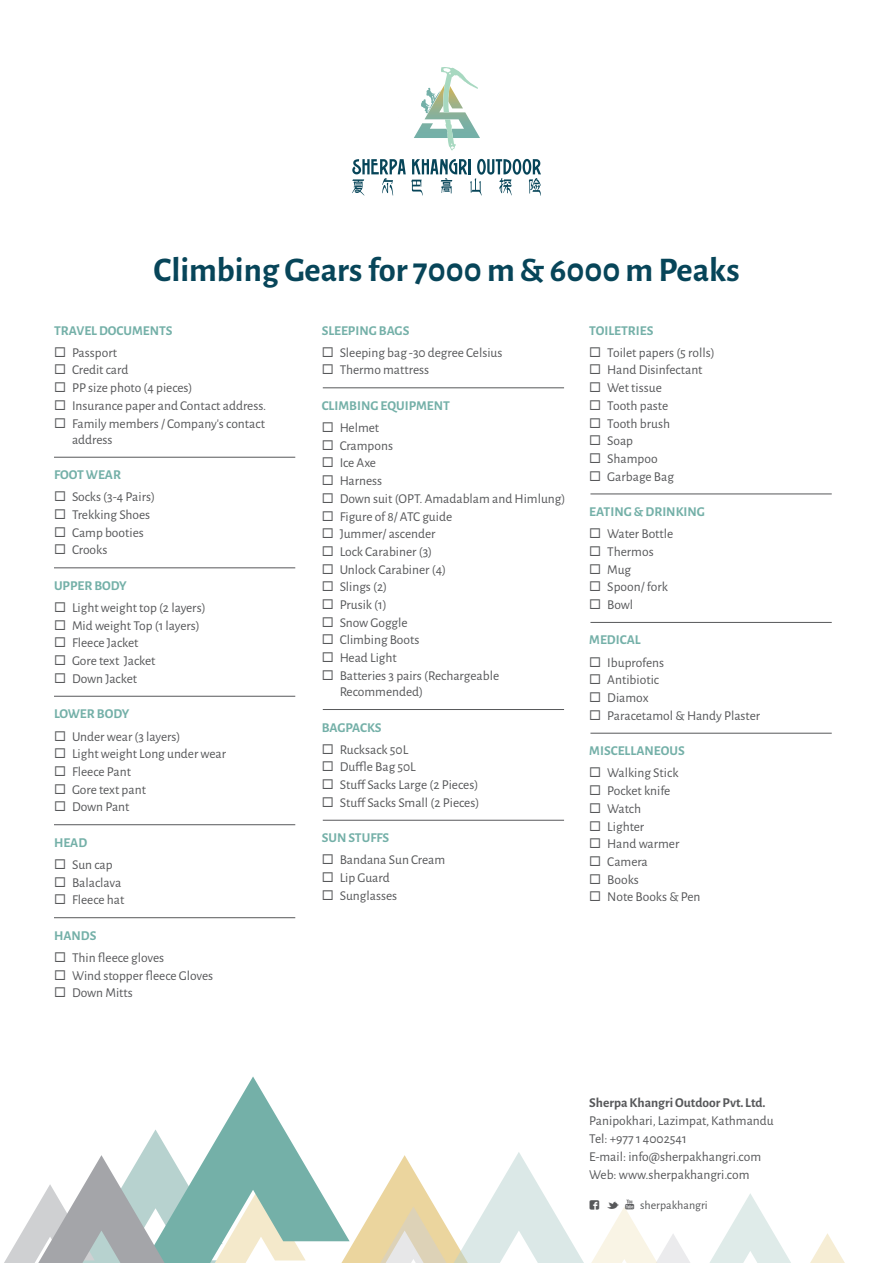
<style>
.page{position:relative;width:893px;height:1263px;background:#fff}
.page>*{position:absolute;margin:0;border:0;box-sizing:border-box;transform-origin:0 0}
.t1{font:700 34.5px "Alegreya Sans";color:#074559}
.t2{font:13.5px/16.2px "Alegreya Sans";color:#57585a}
.t3{font:700 13.5px "Alegreya Sans";color:#74b0a8}
.t4{font:700 13.5px "Alegreya Sans";color:#57585a}
.t5{font:12px "Alegreya Sans";color:#57585a}
.s1{font-family:"Social Font Face";font-size:12.75px}
.s2{font-family:"Social Font Face";font-size:15px}
.s3{font-family:"Social Font Face";font-size:13.5px}
</style>
<div class="page">
<svg style="left:810px;top:1233px;width:35px;height:30px"></svg>
<svg style="left:4px;top:1076px;width:787px;height:187px"></svg>
<svg style="left:352px;top:159px;width:189px;height:37px"></svg>
<svg style="left:414px;top:67px;width:66px;height:84px"></svg>
<hr style="left:54px;top:457px;width:241px;height:1px;background:#57585a">
<hr style="left:323px;top:387px;width:241px;height:1px;background:#57585a">
<hr style="left:323px;top:709px;width:241px;height:1px;background:#57585a">
<hr style="left:323px;top:820px;width:241px;height:1px;background:#57585a">
<hr style="left:590px;top:494px;width:242px;height:1px;background:#57585a">
<hr style="left:590px;top:622px;width:242px;height:1px;background:#57585a">
<hr style="left:590px;top:733px;width:242px;height:1px;background:#57585a">
<hr style="left:54px;top:567px;width:241px;height:1px;background:#57585a">
<hr style="left:54px;top:696px;width:241px;height:1px;background:#57585a">
<hr style="left:54px;top:824px;width:241px;height:1px;background:#57585a">
<hr style="left:54px;top:917px;width:241px;height:1px;background:#57585a">
<p class="t1" style="left:153px;top:245px;width:588px">Climbing Gears for 7000 m &amp; 6000 m Peaks</p>
<p class="t3" style="left:54px;top:320px;width:120px">TRAVEL DOCUMENTS</p>
<p class="t2" style="left:54px;top:344px;width:65px">◻ Passport</p>
<p class="t2" style="left:54px;top:361px;width:76px">◻ Credit card</p>
<p class="t2" style="left:54px;top:379px;width:140px">◻ PP size photo (4 pieces)</p>
<p class="t2" style="left:54px;top:397px;width:214px">◻ Insurance paper and Contact address.</p>
<p class="t2" style="left:72px;top:414px;width:194px;text-indent:-18px">◻ Family members / Company’s contact address</p>
<p class="t3" style="left:54px;top:465px;width:69px">FOOT WEAR</p>
<p class="t2" style="left:54px;top:488px;width:102px">◻ Socks (3-4 Pairs)</p>
<p class="t2" style="left:54px;top:506px;width:98px">◻ Trekking Shoes</p>
<p class="t2" style="left:54px;top:524px;width:91px">◻ Camp booties</p>
<p class="t2" style="left:54px;top:541px;width:55px">◻ Crooks</p>
<p class="t3" style="left:54px;top:576px;width:74px">UPPER BODY</p>
<p class="t2" style="left:54px;top:599px;width:153px">◻ Light weight top (2 layers)</p>
<p class="t2" style="left:54px;top:617px;width:147px">◻ Mid weight Top (1 layers)</p>
<p class="t2" style="left:54px;top:634px;width:86px">◻ Fleece Jacket</p>
<p class="t2" style="left:54px;top:652px;width:103px">◻ Gore text Jacket</p>
<p class="t2" style="left:54px;top:670px;width:85px">◻ Down Jacket</p>
<p class="t3" style="left:54px;top:704px;width:77px">LOWER BODY</p>
<p class="t2" style="left:54px;top:727px;width:128px">◻ Under wear (3 layers)</p>
<p class="t2" style="left:54px;top:745px;width:174px">◻ Light weight Long under wear</p>
<p class="t2" style="left:54px;top:763px;width:79px">◻ Fleece Pant</p>
<p class="t2" style="left:54px;top:780px;width:93px">◻ Gore text pant</p>
<p class="t2" style="left:54px;top:798px;width:77px">◻ Down Pant</p>
<p class="t3" style="left:54px;top:832px;width:35px">HEAD</p>
<p class="t2" style="left:54px;top:856px;width:60px">◻ Sun cap</p>
<p class="t2" style="left:54px;top:873px;width:69px">◻ Balaclava</p>
<p class="t2" style="left:54px;top:891px;width:72px">◻ Fleece hat</p>
<p class="t3" style="left:54px;top:925px;width:44px">HANDS</p>
<p class="t2" style="left:54px;top:949px;width:112px">◻ Thin fleece gloves</p>
<p class="t2" style="left:54px;top:966px;width:161px">◻ Wind stopper fleece Gloves</p>
<p class="t2" style="left:54px;top:984px;width:80px">◻ Down Mitts</p>
<p class="t3" style="left:322px;top:320px;width:89px">SLEEPING BAGS</p>
<p class="t2" style="left:322px;top:344px;width:182px">◻ Sleeping bag -30 degree Celsius</p>
<p class="t2" style="left:322px;top:361px;width:109px">◻ Thermo mattress</p>
<p class="t3" style="left:322px;top:396px;width:130px">CLIMBING EQUIPMENT</p>
<p class="t2" style="left:322px;top:419px;width:59px">◻ Helmet</p>
<p class="t2" style="left:322px;top:437px;width:73px">◻ Crampons</p>
<p class="t2" style="left:322px;top:454px;width:56px">◻ Ice Axe</p>
<p class="t2" style="left:322px;top:472px;width:62px">◻ Harness</p>
<p class="t2" style="left:322px;top:490px;width:245px">◻ Down suit (OPT. Amadablam and Himlung)</p>
<p class="t2" style="left:322px;top:507px;width:132px">◻ Figure of 8/ ATC guide</p>
<p class="t2" style="left:322px;top:525px;width:115px">◻ Jummer/ ascender</p>
<p class="t2" style="left:322px;top:543px;width:112px">◻ Lock Carabiner (3)</p>
<p class="t2" style="left:322px;top:561px;width:126px">◻ Unlock Carabiner (4)</p>
<p class="t2" style="left:322px;top:578px;width:67px">◻ Slings (2)</p>
<p class="t2" style="left:322px;top:596px;width:67px">◻ Prusik (1)</p>
<p class="t2" style="left:322px;top:614px;width:87px">◻ Snow Goggle</p>
<p class="t2" style="left:322px;top:631px;width:99px">◻ Climbing Boots</p>
<p class="t2" style="left:322px;top:649px;width:77px">◻ Head Light</p>
<p class="t2" style="left:340px;top:667px;width:161px;text-indent:-18px">◻ Batteries 3 pairs (Rechargeable<br>Recommended)</p>
<p class="t3" style="left:322px;top:717px;width:61px">BAGPACKS</p>
<p class="t2" style="left:322px;top:741px;width:88px">◻ Rucksack 50L</p>
<p class="t2" style="left:322px;top:758px;width:96px">◻ Duffle Bag 50L</p>
<p class="t2" style="left:322px;top:776px;width:158px">◻ Stuff Sacks Large (2 Pieces)</p>
<p class="t2" style="left:322px;top:794px;width:159px">◻ Stuff Sacks Small (2 Pieces)</p>
<p class="t3" style="left:322px;top:828px;width:69px">SUN STUFFS</p>
<p class="t2" style="left:322px;top:851px;width:125px">◻ Bandana Sun Cream</p>
<p class="t2" style="left:322px;top:869px;width:70px">◻ Lip Guard</p>
<p class="t2" style="left:322px;top:887px;width:77px">◻ Sunglasses</p>
<p class="t3" style="left:589px;top:320px;width:66px">TOILETRIES</p>
<p class="t2" style="left:589px;top:344px;width:127px">◻ Toilet papers (5 rolls)</p>
<p class="t2" style="left:589px;top:361px;width:115px">◻ Hand Disinfectant</p>
<p class="t2" style="left:589px;top:379px;width:74px">◻ Wet tissue</p>
<p class="t2" style="left:589px;top:397px;width:80px">◻ Tooth paste</p>
<p class="t2" style="left:589px;top:414px;width:82px">◻ Tooth brush</p>
<p class="t2" style="left:589px;top:432px;width:45px">◻ Soap</p>
<p class="t2" style="left:589px;top:450px;width:70px">◻ Shampoo</p>
<p class="t2" style="left:589px;top:468px;width:86px">◻ Garbage Bag</p>
<p class="t3" style="left:589px;top:502px;width:117px">EATING &amp; DRINKING</p>
<p class="t2" style="left:589px;top:525px;width:86px">◻ Water Bottle</p>
<p class="t2" style="left:589px;top:543px;width:66px">◻ Thermos</p>
<p class="t2" style="left:589px;top:561px;width:43px">◻ Mug</p>
<p class="t2" style="left:589px;top:578px;width:80px">◻ Spoon/ fork</p>
<p class="t2" style="left:589px;top:596px;width:45px">◻ Bowl</p>
<p class="t3" style="left:589px;top:630px;width:53px">MEDICAL</p>
<p class="t2" style="left:589px;top:654px;width:76px">◻ Ibuprofens</p>
<p class="t2" style="left:589px;top:671px;width:71px">◻ Antibiotic</p>
<p class="t2" style="left:589px;top:689px;width:61px">◻ Diamox</p>
<p class="t2" style="left:589px;top:707px;width:172px">◻ Paracetamol &amp; Handy Plaster</p>
<p class="t3" style="left:589px;top:741px;width:97px">MISCELLANEOUS</p>
<p class="t2" style="left:589px;top:764px;width:91px">◻ Walking Stick</p>
<p class="t2" style="left:589px;top:782px;width:83px">◻ Pocket knife</p>
<p class="t2" style="left:589px;top:800px;width:53px">◻ Watch</p>
<p class="t2" style="left:589px;top:817px;width:56px">◻ Lighter</p>
<p class="t2" style="left:589px;top:835px;width:92px">◻ Hand warmer</p>
<p class="t2" style="left:589px;top:853px;width:60px">◻ Camera</p>
<p class="t2" style="left:589px;top:870px;width:51px">◻ Books</p>
<p class="t2" style="left:589px;top:888px;width:113px">◻ Note Books &amp; Pen</p>
<p class="t4" style="left:589px;top:1092px;width:178px">Sherpa Khangri Outdoor Pvt. Ltd.</p>
<p class="t2" style="left:589px;top:1112px;width:186px">Panipokhari, Lazimpat, Kathmandu</p>
<p class="t2" style="left:589px;top:1130px;width:99px">Tel: +977 1 4002541</p>
<p class="t2" style="left:589px;top:1148px;width:173px">E-mail: info@sherpakhangri.com</p>
<p class="t2" style="left:589px;top:1166px;width:162px">Web: www.sherpakhangri.com</p>
<p class="t5" style="left:589px;top:1197px;width:120px"><span class="s1">`</span> <span class="s2">t</span> <span class="s3">y</span> sherpakhangri</p>
</div>
